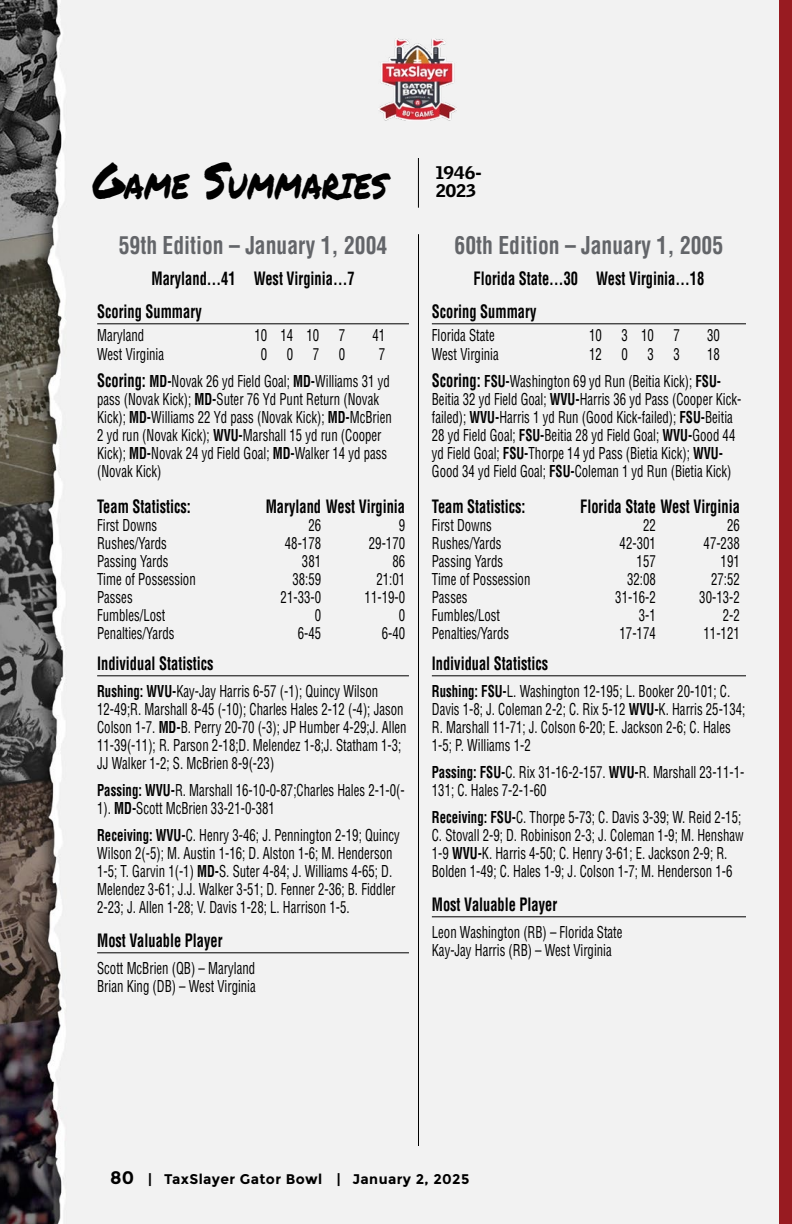
<style>
.page{position:relative;width:792px;height:1224px;background:#fff}
.page>*{position:absolute;margin:0;border:0;box-sizing:border-box;transform-origin:0 0}
.t1{font:35.2px "Permanent Marker";color:#000;scale:.8 1}
.t2{font:700 condensed 24px "Helvetica LT Std";color:#636569;scale:.9 1}
.t3{font:700 condensed 18px/33px "Helvetica LT Std";color:#000;scale:.8 1}
.t4{font:900 17.8px/17.8px "Griffith Gothic";letter-spacing:-.01em;color:#000}
.t5{font:condensed 16px/18px "Helvetica LT Std";color:#000;scale:.8 1}
.t6{font:700 14px "Montserrat";letter-spacing:.03em;color:#000}
.s1{font-size:50.4px}
.s2{font-weight:700;font-size:18px}
.s3{font-weight:700}
.s4{font-size:18px}
</style>
<div class="page">
<img style="left:0;top:0;width:779px;height:1224px">
<img style="left:379px;top:38px;width:78px;height:82px">
<hr style="left:418px;top:158px;width:1px;height:50px;background:#000">
<div style="left:779px;top:0;width:13px;height:1224px;background:#981b21"></div>
<hr style="left:418px;top:234px;width:1px;height:912px;background:#000">
<hr style="left:97px;top:323px;width:312px;height:1px;background:#000">
<hr style="left:97px;top:675px;width:312px;height:1px;background:#000">
<hr style="left:97px;top:952px;width:312px;height:1px;background:#000">
<hr style="left:432px;top:323px;width:314px;height:1px;background:#000">
<hr style="left:432px;top:675px;width:314px;height:1px;background:#000">
<hr style="left:432px;top:916px;width:314px;height:1px;background:#000">
<h1 class="t1" style="left:92px;top:160px;width:374px"><span class="s1">G</span>AME <span class="s1">S</span>UMMARIES</h1>
<p class="t4" style="left:436px;top:163px;width:47px">1946-<br>2023</p>
<h2 class="t2" style="left:119px;top:230px;width:300px">59th Edition – January 1, 2004</h2>
<p class="t3" style="left:97px;top:261px;width:323px;text-indent:54px">Maryland…41 West Virginia…7<br>Scoring Summary</p>
<p class="t5" style="left:97px;top:326px;width:60px">Maryland</p>
<p class="t5" style="left:254px;top:326px;width:115px">10 14 10 7</p>
<p class="t5" style="left:372px;top:326px;width:17px">41</p>
<p class="t5" style="left:97px;top:345px;width:85px">West Virginia</p>
<p class="t5" style="left:261px;top:345px;width:107px">0 0 7 0</p>
<h2 class="t2" style="left:455px;top:230px;width:300px">60th Edition – January 1, 2005</h2>
<p class="t3" style="left:432px;top:261px;width:342px;text-indent:42px">Florida State…30 West Virginia…18<br>Scoring Summary</p>
<p class="t5" style="left:432px;top:326px;width:80px">Florida State</p>
<p class="t5" style="left:589px;top:326px;width:115px">10 3 10 7</p>
<p class="t5" style="left:707px;top:326px;width:17px">30</p>
<p class="t5" style="left:432px;top:345px;width:85px">West Virginia</p>
<p class="t5" style="left:589px;top:345px;width:115px">12 0 3 3</p>
<p class="t5" style="left:432px;top:340px;width:363px;line-height:27px;text-align:right">18<br><span class="s2">Scoring:</span> <span class="s3">FSU-</span>Washington 69 yd Run (Beitia Kick); <span class="s3">FSU-</span></p>
<p class="t5" style="left:432px;top:390px;width:388px">Beitia 32 yd Field Goal; <span class="s3">WVU-</span>Harris 36 yd Pass (Cooper Kick&shy;failed); <span class="s3">WVU-</span>Harris 1 yd Run (Good Kick-failed); <span class="s3">FSU-</span>Beitia 28 yd Field Goal; <span class="s3">FSU-</span>Beitia 28 yd Field Goal; <span class="s3">WVU-</span>Good 44 yd Field Goal; <span class="s3">FSU-</span>Thorpe 14 yd Pass (Bietia Kick); <span class="s3">WVU-</span>Good 34 yd Field Goal; <span class="s3">FSU-</span>Coleman 1 yd Run (Bietia Kick)</p>
<p class="t3" style="left:432px;top:489px;width:119px">Team Statistics:</p>
<p class="t3" style="left:580px;top:489px;width:201px">Florida State West Virginia</p>
<p class="t5" style="left:432px;top:516px;width:77px">First Downs</p>
<p class="t5" style="left:643px;top:516px;width:18px">22</p>
<p class="t5" style="left:727px;top:516px;width:18px">26</p>
<p class="t5" style="left:432px;top:534px;width:89px">Rushes/Yards</p>
<p class="t5" style="left:620px;top:534px;width:47px">42-301</p>
<p class="t5" style="left:704px;top:534px;width:47px">47-238</p>
<p class="t5" style="left:432px;top:552px;width:91px">Passing Yards</p>
<p class="t5" style="left:637px;top:552px;width:26px">157</p>
<p class="t5" style="left:721px;top:552px;width:26px">191</p>
<p class="t5" style="left:432px;top:570px;width:125px">Time of Possession</p>
<p class="t5" style="left:627px;top:570px;width:37px">32:08</p>
<p class="t5" style="left:711px;top:570px;width:38px">27:52</p>
<p class="t5" style="left:432px;top:588px;width:46px">Passes</p>
<p class="t5" style="left:615px;top:588px;width:52px">31-16-2</p>
<p class="t5" style="left:699px;top:588px;width:52px">30-13-2</p>
<p class="t5" style="left:432px;top:606px;width:87px">Fumbles/Lost</p>
<p class="t5" style="left:639px;top:606px;width:23px">3-1</p>
<p class="t5" style="left:723px;top:606px;width:23px">2-2</p>
<p class="t5" style="left:432px;top:624px;width:98px">Penalties/Yards</p>
<p class="t5" style="left:620px;top:624px;width:47px">17-174</p>
<p class="t5" style="left:704px;top:624px;width:47px">11-121</p>
<p class="t3" style="left:432px;top:646px;width:147px">Individual Statistics</p>
<p class="t5" style="left:432px;top:682px;width:393px"><span class="s3">Rushing: FSU-</span>L. Washington 12-195; L. Booker 20-101; C.<br>Davis 1-8; J. Coleman 2-2; C. Rix 5-12 <span class="s3">WVU-</span>K. Harris 25-134; R. Marshall 11-71; J. Colson 6-20; E. Jackson 2-6; C. Hales 1-5; P. Williams 1-2</p>
<p class="t5" style="left:432px;top:763px;width:392px"><span class="s3">Passing: FSU-</span>C. Rix 31-16-2-157. <span class="s3">WVU-</span>R. Marshall 23-11-1-<br>131; C. Hales 7-2-1-60</p>
<p class="t5" style="left:432px;top:808px;width:391px"><span class="s3">Receiving: FSU-</span>C. Thorpe 5-73; C. Davis 3-39; W. Reid 2-15; C. Stovall 2-9; D. Robinison 2-3; J. Coleman 1-9; M. Henshaw 1-9 <span class="s3">WVU-</span>K. Harris 4-50; C. Henry 3-61; E. Jackson 2-9; R.<br>Bolden 1-49; C. Hales 1-9; J. Colson 1-7; M. Henderson 1-6</p>
<p class="t3" style="left:432px;top:887px;width:158px">Most Valuable Player</p>
<p class="t5" style="left:432px;top:923px;width:240px">Leon Washington (RB) – Florida State<br>Kay-Jay Harris (RB) – West Virginia</p>
<p class="t5" style="left:97px;top:340px;width:367px;line-height:27px;text-align:right">7<br><span class="s2">Scoring:</span> <span class="s3">MD-</span>Novak 26 yd Field Goal; <span class="s3">MD-</span>Williams 31 yd</p>
<p class="t5" style="left:97px;top:390px;width:370px">pass (Novak Kick); <span class="s3">MD-</span>Suter 76 Yd Punt Return (Novak Kick); <span class="s3">MD-</span>Williams 22 Yd pass (Novak Kick); <span class="s3">MD-</span>McBrien 2 yd run (Novak Kick); <span class="s3">WVU-</span>Marshall 15 yd run (Cooper Kick); <span class="s3">MD-</span>Novak 24 yd Field Goal; <span class="s3">MD-</span>Walker 14 yd pass (Novak Kick)</p>
<p class="t3" style="left:97px;top:489px;width:119px">Team Statistics:</p>
<p class="t3" style="left:266px;top:489px;width:176px">Maryland West Virginia</p>
<p class="t5" style="left:97px;top:516px;width:77px">First Downs</p>
<p class="t5" style="left:308px;top:516px;width:18px">26</p>
<p class="t5" style="left:399px;top:516px;width:9px">9</p>
<p class="t5" style="left:97px;top:534px;width:89px">Rushes/Yards</p>
<p class="t5" style="left:285px;top:534px;width:47px">48-178</p>
<p class="t5" style="left:369px;top:534px;width:47px">29-170</p>
<p class="t5" style="left:97px;top:552px;width:91px">Passing Yards</p>
<p class="t5" style="left:302px;top:552px;width:26px">381</p>
<p class="t5" style="left:392px;top:552px;width:17px">86</p>
<p class="t5" style="left:97px;top:570px;width:125px">Time of Possession</p>
<p class="t5" style="left:292px;top:570px;width:37px">38:59</p>
<p class="t5" style="left:376px;top:570px;width:37px">21:01</p>
<p class="t5" style="left:97px;top:588px;width:46px">Passes</p>
<p class="t5" style="left:281px;top:588px;width:52px">21-33-0</p>
<p class="t5" style="left:365px;top:588px;width:52px">11-19-0</p>
<p class="t5" style="left:97px;top:606px;width:87px">Fumbles/Lost</p>
<p class="t5" style="left:315px;top:606px;width:9px">0</p>
<p class="t5" style="left:399px;top:606px;width:9px">0</p>
<p class="t5" style="left:97px;top:624px;width:98px">Penalties/Yards</p>
<p class="t5" style="left:298px;top:624px;width:31px">6-45</p>
<p class="t5" style="left:382px;top:624px;width:31px">6-40</p>
<p class="t3" style="left:97px;top:646px;width:147px">Individual Statistics</p>
<p class="t5" style="left:97px;top:682px;width:388px"><span class="s3">Rushing: WVU-</span>Kay-Jay Harris 6-57 (-1); Quincy Wilson 12-49;R. Marshall 8-45 (-10); Charles Hales 2-12 (-4); Jason Colson 1-7. <span class="s3">MD-</span>B. Perry 20-70 (-3); JP Humber 4-29;J. Allen 11-39(-11); R. Parson 2-18;D. Melendez 1-8;J. Statham 1-3; JJ Walker 1-2; S. McBrien 8-9(-23)</p>
<p class="t5" style="left:97px;top:781px;width:386px"><span class="s3">Passing: WVU-</span>R. Marshall 16-10-0-87;Charles Hales 2-1-0(-<br>1). <span class="s3">MD-</span>Scott McBrien 33-21-0-381</p>
<p class="t5" style="left:97px;top:826px;width:380px"><span class="s3">Receiving: WVU-</span>C. Henry 3-46; J. Pennington 2-19; Quincy Wilson 2(-5); M. Austin 1-16; D. Alston 1-6; M. Henderson 1-5; T. Garvin 1(-1) <span class="s3">MD-</span>S. Suter 4-84; J. Williams 4-65; D.<br>Melendez 3-61; J.J. Walker 3-51; D. Fenner 2-36; B. Fiddler 2-23; J. Allen 1-28; V. Davis 1-28; L. Harrison 1-5.</p>
<p class="t3" style="left:97px;top:923px;width:158px">Most Valuable Player</p>
<p class="t5" style="left:97px;top:959px;width:200px">Scott McBrien (QB) – Maryland<br>Brian King (DB) – West Virginia</p>
<p class="t6" style="left:110px;top:1171px;width:361px"><span class="s4">80</span> | TaxSlayer Gator Bowl | January 2, 2025</p>
</div>
